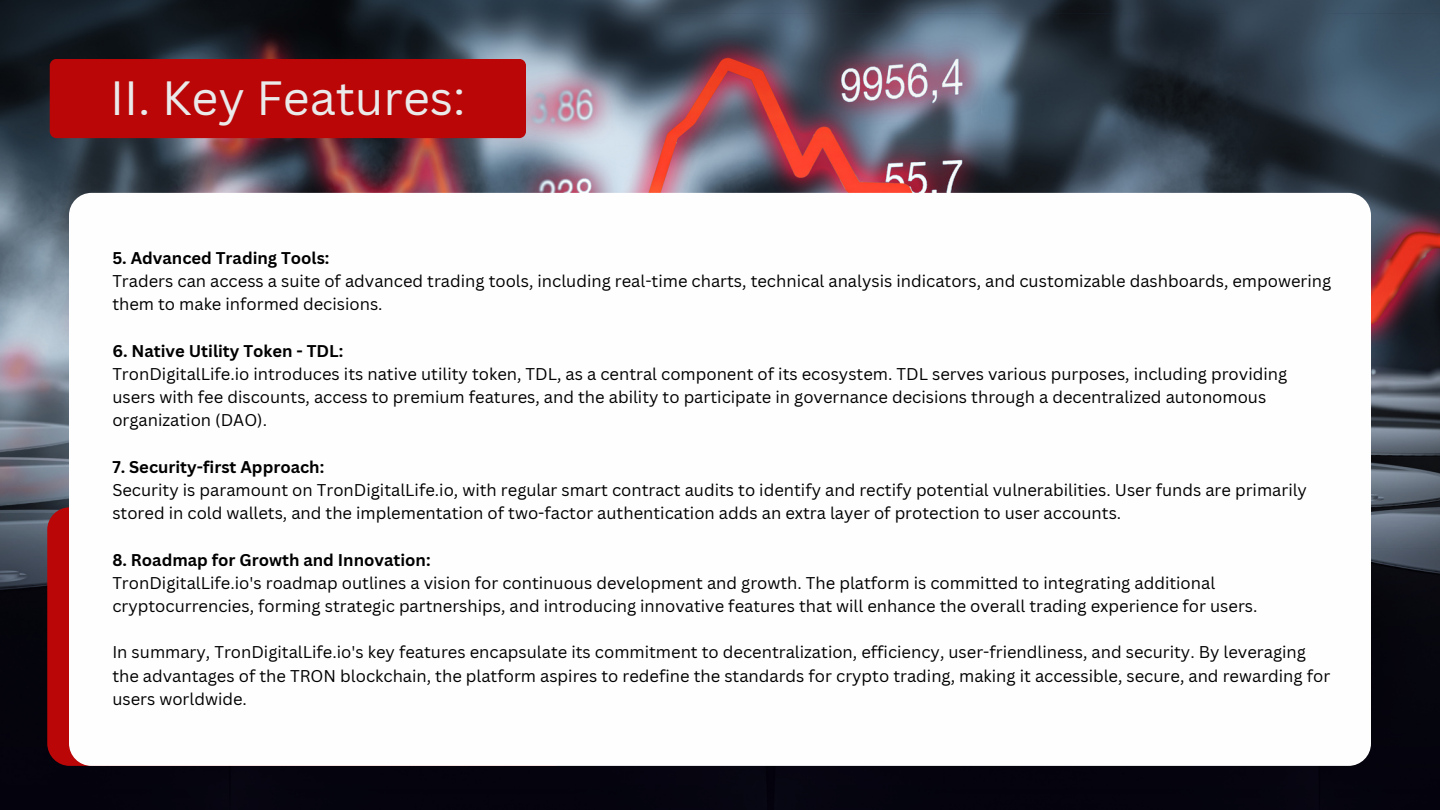
<style>
.page{position:relative;width:1440px;height:810px;background:#fff}
.page>*{position:absolute;margin:0;border:0;box-sizing:border-box;transform-origin:0 0}
.t1{font:46.8px "Canva Sans";color:#eaeaea}
.t2{font:16.5px/23.2px "Canva Sans";color:#000}
.t3{font:700 16.5px "Canva Sans";color:#000}
</style>
<div class="page">
<img style="left:0;top:0;width:1440px;height:488px">
<svg style="left:0;top:488px;width:1440px;height:322px;background:#0d0d17"></svg>
<div style="left:47px;top:507px;width:527px;height:259px;background:#ba0607;border-radius:22px"></div>
<div style="left:69px;top:193px;width:1302px;height:573px;background:#fffeff;border-radius:22px"></div>
<div style="left:50px;top:59px;width:476px;height:79px;background:#ba0607;border-radius:7px"></div>
<p class="t1" style="left:110px;top:65px;width:357px">II. Key Features:</p>
<p class="t3" style="left:112px;top:246px;width:219px">5. Advanced Trading Tools:</p>
<p class="t2" style="left:112px;top:269px;width:1220px">Traders can access a suite of advanced trading tools, including real-time charts, technical analysis indicators, and customizable dashboards, empowering them to make informed decisions.</p>
<p class="t3" style="left:112px;top:339px;width:232px">6. Native Utility Token - TDL:</p>
<p class="t2" style="left:112px;top:362px;width:1176px">TronDigitalLife.io introduces its native utility token, TDL, as a central component of its ecosystem. TDL serves various purposes, including providing users with fee discounts, access to premium features, and the ability to participate in governance decisions through a decentralized autonomous organization (DAO).</p>
<p class="t3" style="left:112px;top:455px;width:213px">7. Security-first Approach:</p>
<p class="t2" style="left:112px;top:478px;width:1196px">Security is paramount on TronDigitalLife.io, with regular smart contract audits to identify and rectify potential vulnerabilities. User funds are primarily stored in cold wallets, and the implementation of two-factor authentication adds an extra layer of protection to user accounts.</p>
<p class="t3" style="left:112px;top:548px;width:320px">8. Roadmap for Growth and Innovation:</p>
<p class="t2" style="left:112px;top:571px;width:1147px">TronDigitalLife.io's roadmap outlines a vision for continuous development and growth. The platform is committed to integrating additional cryptocurrencies, forming strategic partnerships, and introducing innovative features that will enhance the overall trading experience for users.</p>
<p class="t2" style="left:112px;top:640px;width:1219px">In summary, TronDigitalLife.io's key features encapsulate its commitment to decentralization, efficiency, user-friendliness, and security. By leveraging the advantages of the TRON blockchain, the platform aspires to redefine the standards for crypto trading, making it accessible, secure, and rewarding for users worldwide.</p>
</div>
